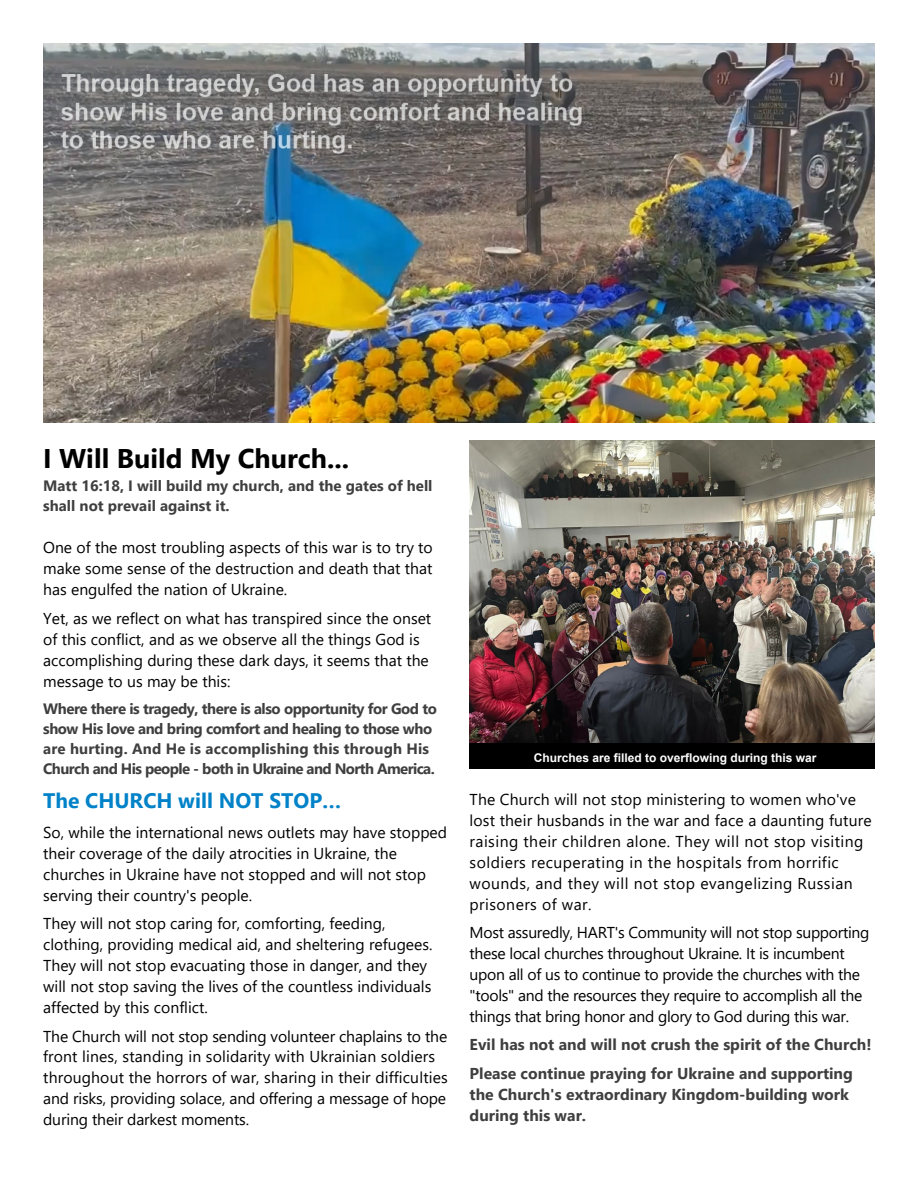
<style>
.page{position:relative;width:918px;height:1188px;background:#fff}
.page>*{position:absolute;margin:0;border:0;box-sizing:border-box;transform-origin:0 0}
.t1{font:700 27px "Segoe UI";color:#000}
.t2{font:700 21px "Segoe UI";color:#0082c8}
.t3{font:15.75px/21px "Segoe UI";color:#000}
.t4{font:15.75px/21px "Segoe UI";letter-spacing:.03em;color:#000}
.t5{font:15.75px/21px "Segoe UI";letter-spacing:-.02em;color:#000}
.t6{font:700 15.75px/29px "Segoe UI";color:rgb(0 0 0/.76)}
.t7{font:700 15px/20px "Segoe UI";letter-spacing:-.03em;color:rgb(0 0 0/.76)}
.t8{font:700 15px/20px "Segoe UI";color:rgb(0 0 0/.76)}
.t9{font:700 12px "Arial";color:#fff}
</style>
<div class="page">
<img style="left:470px;top:441px;width:405px;height:302px">
<div style="left:470px;top:743px;width:405px;height:26px;background:#000"></div>
<img style="left:43px;top:44px;width:831px;height:378px">
<h1 class="t1" style="left:43px;top:448px;width:307px">I Will Build My Church...</h1>
<p class="t8" style="left:43px;top:477px;width:391px">Matt 16:18, I will build my church, and the gates of hell shall not prevail against it.</p>
<p class="t3" style="left:43px;top:539px;width:391px;text-align:justify">One of the most troubling aspects of this war is to try to make some sense of the destruction and death that that has engulfed the nation of Ukraine.</p>
<p class="t3" style="left:43px;top:609px;width:390px">Yet, as we reflect on what has transpired since the onset of this conflict, and as we observe all the things God is accomplishing during these dark days, it seems that the message to us may be this:</p>
<p class="t7" style="left:43px;top:700px;width:395px">Where there is tragedy, there is also opportunity for God to show His love and bring comfort and healing to those who are hurting. And He is accomplishing this through His Church and His people - both in Ukraine and North America.</p>
<h2 class="t2" style="left:43px;top:793px;width:300px">The CHURCH will NOT STOP…</h2>
<p class="t3" style="left:43px;top:823px;width:405px">So, while the international news outlets may have stopped their coverage of the daily atrocities in Ukraine, the churches in Ukraine have not stopped and will not stop serving their country's people.</p>
<p class="t3" style="left:43px;top:915px;width:391px">They will not stop caring for, comforting, feeding, clothing, providing medical aid, and sheltering refugees.<br>They will not stop evacuating those in danger, and they will not stop saving the lives of the countless individuals affected by this conflict.</p>
<p class="t3" style="left:43px;top:1027px;width:406px">The Church will not stop sending volunteer chaplains to the front lines, standing in solidarity with Ukrainian soldiers throughout the horrors of war, sharing in their difficulties and risks, providing solace, and offering a message of hope during their darkest moments.</p>
<p class="t9" style="left:534px;top:753px;width:284px">Churches are filled to overflowing during this war</p>
<p class="t4" style="left:470px;top:790px;width:404px">The Church will not stop ministering to women who've lost their husbands in the war and face a daunting future raising their children alone. They will not stop visiting soldiers recuperating in the hospitals from horrific wounds, and they will not stop evangelizing Russian prisoners of war.</p>
<p class="t5" style="left:470px;top:924px;width:401px">Most assuredly, HART's Community will not stop supporting these local churches throughout Ukraine. It is incumbent upon all of us to continue to provide the churches with the "tools" and the resources they require to accomplish all the things that bring honor and glory to God during this war.</p>
<p class="t6" style="left:470px;top:1032px;width:403px">Evil has not and will not crush the spirit of the Church!<br>Please continue praying for Ukraine and supporting</p>
<p class="t6" style="left:470px;top:1086px;width:381px;line-height:21px">the Church's extraordinary Kingdom-building work during this war.</p>
</div>
